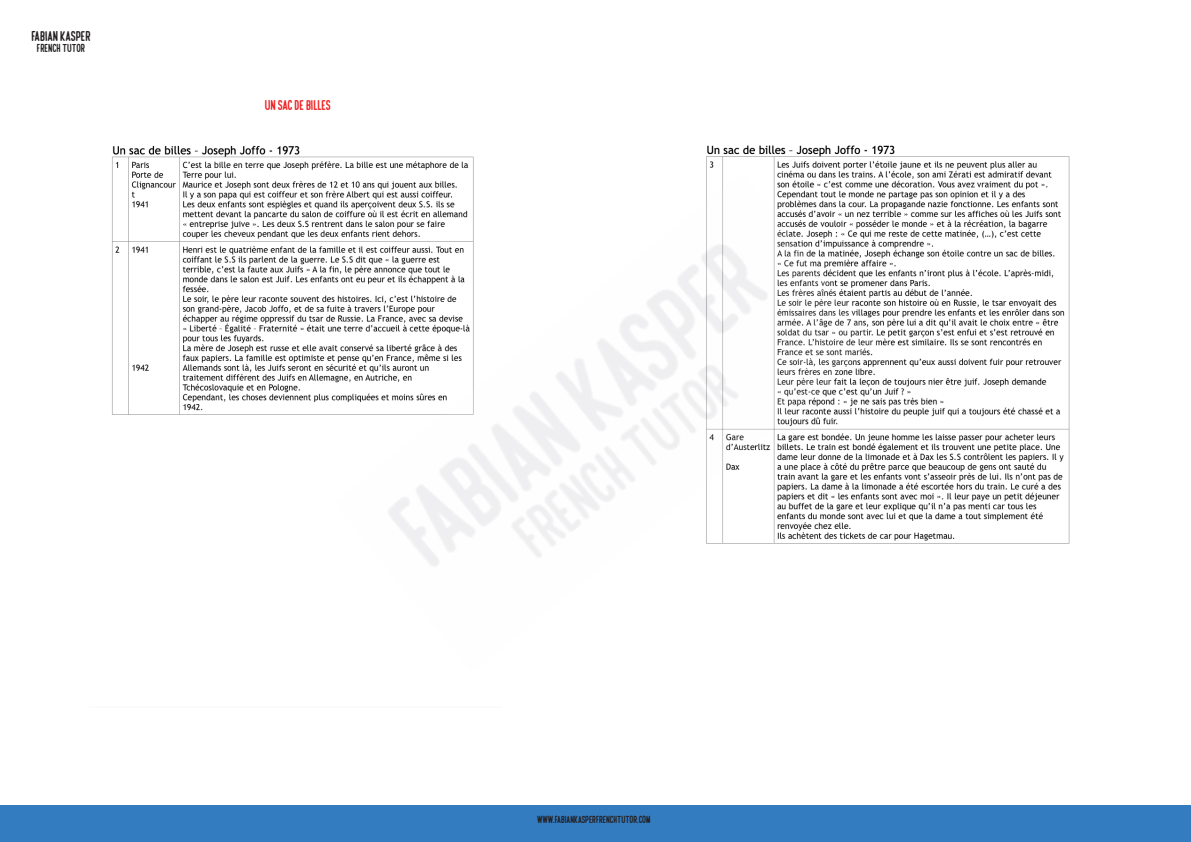
<style>
.page{position:relative;width:1191px;height:842px;background:#fff}
.page>*{position:absolute;margin:0;border:0;box-sizing:border-box;transform-origin:0 0}
.t1{font:11px "Cafe Francoise";letter-spacing:-.02em;color:#ee2123}
.t2{font:11px "Cafe Francoise";color:#231f20}
.t3{font:9px "Cafe Francoise";color:#231f20}
.t4{font:8px "Cafe Francoise";color:#231f20}
</style>
<div class="page">
<div style="left:0;top:805px;width:595px;height:37px;background:#347cc0"></div>
<img style="left:112px;top:145px;width:362px;height:270px">
<div style="left:595px;top:805px;width:596px;height:37px;background:#347cc0"></div>
<img style="left:706px;top:145px;width:364px;height:399px">
<img style="left:335px;top:173px;width:544px;height:393px">
<p class="t2" style="left:31px;top:31px;width:61px">FABIAN KASPER</p>
<p class="t3" style="left:37px;top:44px;width:50px">FRENCH TUTOR</p>
<p class="t1" style="left:265px;top:100px;width:67px">UN SAC DE BILLES</p>
<p class="t4" style="left:537px;top:816px;width:118px">WWW.FABIANKASPERFRENCHTUTOR.COM/</p>
</div>
